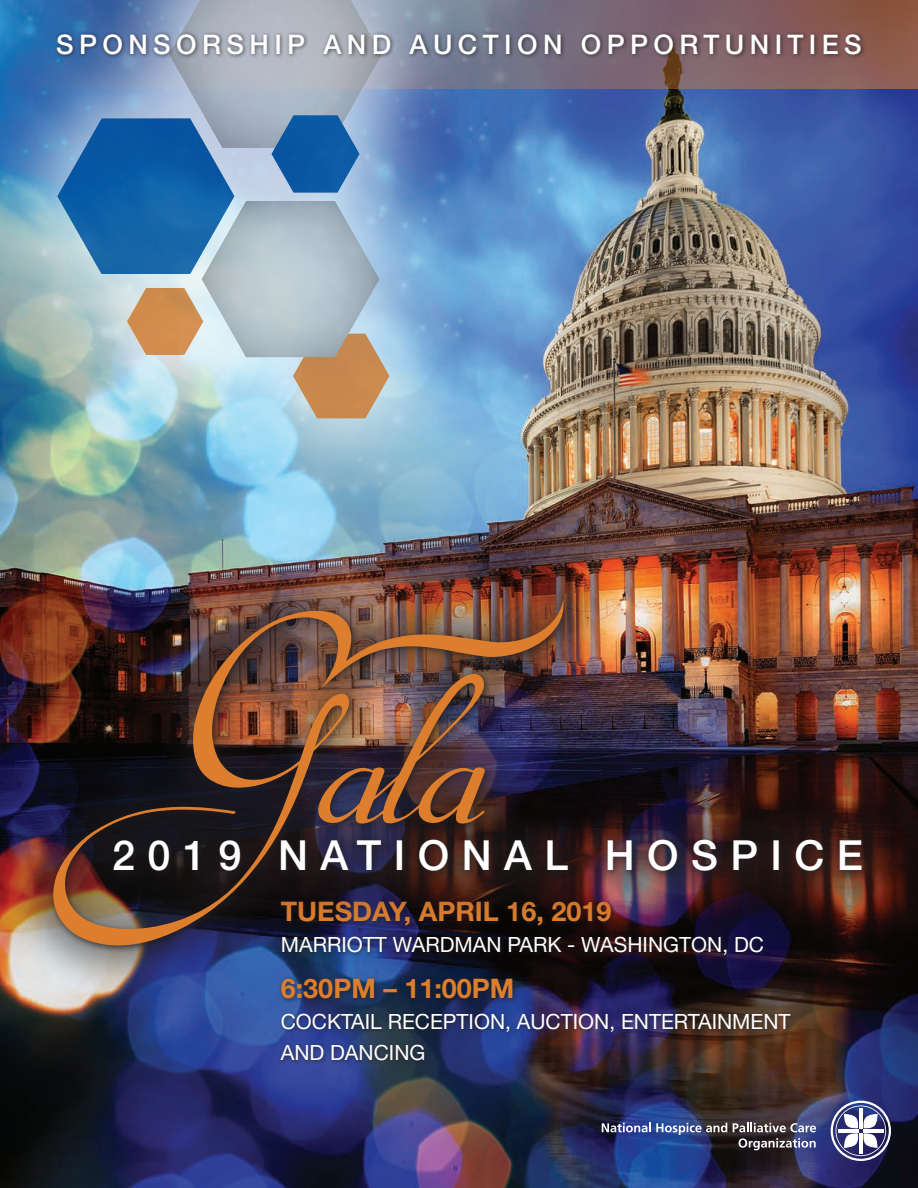
<style>
.page{position:relative;width:918px;height:1188px;background:#fff}
.page>*{position:absolute;margin:0;border:0;box-sizing:border-box;transform-origin:0 0}
.t1{font:500 41.55px "Helvetica Neue LT Std";letter-spacing:.3em;color:#fff}
.t2{font:700 27px "Helvetica Neue LT Std";color:#dc7e2e}
.t3{font:500 27px "Helvetica Neue LT Std";letter-spacing:.2em;color:#fff}
.t4{font:21px/31px "Helvetica Neue LT Std";color:#fff}
</style>
<div class="page">
<img style="left:0;top:89px;width:918px;height:1099px">
<svg style="left:602px;top:1123px;width:125px;height:12px"></svg>
<svg style="left:733px;top:1123px;width:83px;height:9px"></svg>
<svg style="left:739px;top:1138px;width:77px;height:12px"></svg>
<svg style="left:831px;top:1101px;width:60px;height:60px"></svg>
<div style="left:278px;top:898px;width:518px;height:168px;background:#231f20;opacity:.75"></div>
<div style="left:5px;top:553px;width:909px;height:444px;background:#231f20;opacity:.5"></div>
<div style="left:109px;top:836px;width:761px;height:43px;background:#231f20;opacity:.75"></div>
<div style="left:49px;top:596px;width:523px;height:358px;background:#231f20;opacity:.75"></div>
<img style="left:52px;top:599px;width:512px;height:347px">
<svg style="left:493px;top:0;width:425px;height:89px;background:#7f6266"></svg>
<div style="left:0;top:0;width:493px;height:526px;background:#fff;opacity:.9"></div>
<svg style="left:57px;top:0;width:332px;height:418px;background:#8ba7bd"></svg>
<div style="left:54px;top:31px;width:812px;height:29px;background:#231f20;opacity:.75"></div>
<p class="t3" style="left:56px;top:28px;width:807px">SPONSORSHIP AND AUCTION OPPORTUNITIES</p>
<h1 class="t1" style="left:112px;top:831px;width:753px">2019 NATIONAL HOSPICE</h1>
<p class="t2" style="left:281px;top:895px;width:332px">TUESDAY, APRIL 16, 2019</p>
<p class="t4" style="left:281px;top:929px;width:485px">MARRIOTT WARDMAN PARK - WASHINGTON, DC</p>
<p class="t2" style="left:281px;top:971px;width:235px">6:30PM – 11:00PM</p>
<p class="t4" style="left:281px;top:1006px;width:511px">COCKTAIL RECEPTION, AUCTION, ENTERTAINMENT<br>AND DANCING</p>
</div>
